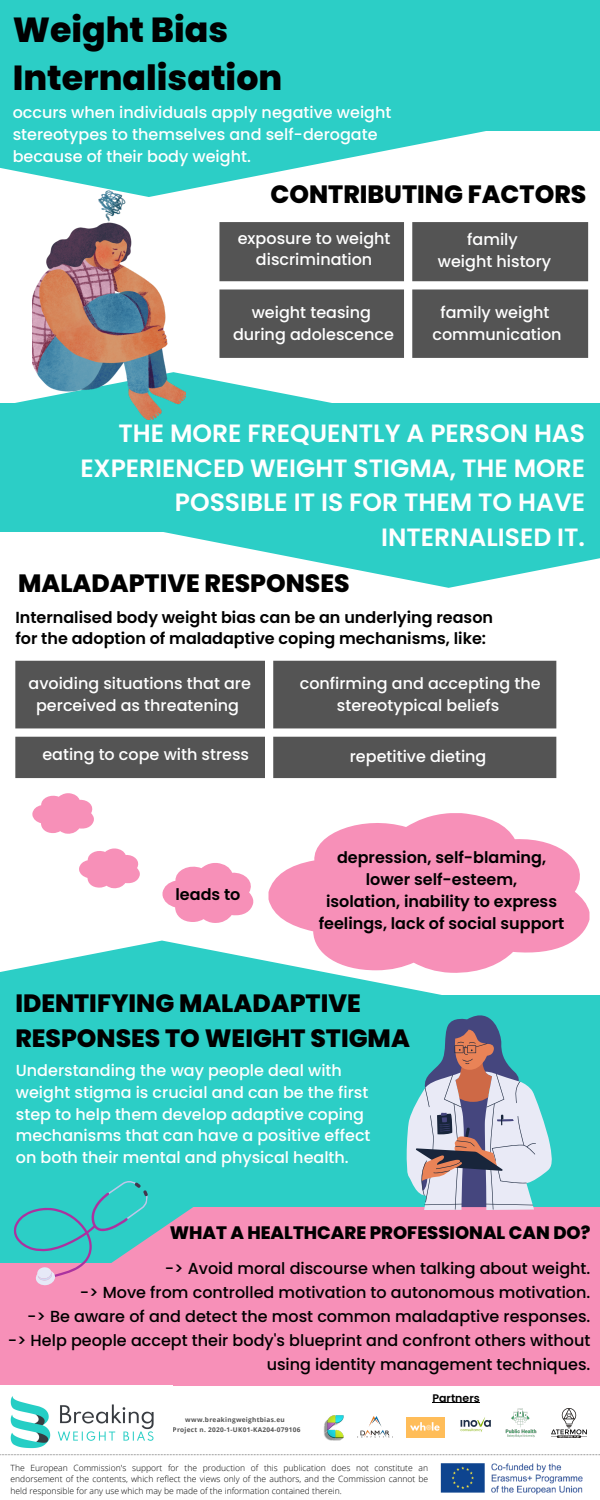
<style>
.page{position:relative;width:600px;height:1500px;background:#fff}
.page>*{position:absolute;margin:0;border:0;box-sizing:border-box;transform-origin:0 0}
.t1{font:800 34.8px/48px "Poppins";color:#000}
.t2{font:600 25px/34.5px "Poppins";color:#fff;text-align:right}
.t3{font:800 25px/34.5px "Poppins";color:#000}
.t4{font:800 18px "Poppins";color:#000}
.t5{font:500 16px/21.8px "Poppins";color:#fff;text-align:center}
.t6{font:500 16px/24px "Poppins";color:#000;text-align:right}
.t7{font:600 16px/21.8px "Poppins";color:#000;text-align:center}
.t8{font:600 11px "Poppins";color:#000}
.t9{font:300 8.6px/11.4px "Open Sans";color:#000;text-align:justify}
.t10{font:700 6.5px "Open Sans";letter-spacing:.045em;color:#545454}
</style>
<div class="page">
<div style="left:0;top:0;width:600px;height:130px;background:#2ccec6"></div>
<svg style="left:0;top:941px;width:442px;height:54px;fill:#2ccec6"></svg>
<svg style="left:164px;top:532px;width:436px;height:56px;fill:#2ccec6"></svg>
<div style="left:0;top:995px;width:600px;height:363px;background:#2ccec6"></div>
<svg style="left:0;top:130px;width:600px;height:60px;fill:#2ccec6"></svg>
<svg style="left:219px;top:222px;width:369px;height:136px;background:#636363"></svg>
<svg style="left:269px;top:813px;width:321px;height:160px;fill:#f790b8"></svg>
<svg style="left:15px;top:661px;width:541px;height:117px;background:#626262"></svg>
<svg style="left:32px;top:793px;width:62px;height:41px"></svg>
<svg style="left:79px;top:848px;width:61px;height:40px"></svg>
<svg style="left:163px;top:863px;width:90px;height:60px"></svg>
<img style="left:440px;top:1463px;width:143px;height:32px">
<img style="left:552px;top:1408px;width:35px;height:29px">
<img style="left:323px;top:1415px;width:21px;height:26px">
<img style="left:357px;top:1416px;width:36px;height:22px">
<img style="left:406px;top:1417px;width:38px;height:20px">
<img style="left:505px;top:1408px;width:32px;height:30px">
<img style="left:460px;top:1417px;width:31px;height:15px">
<svg style="left:0;top:374px;width:600px;height:156px;background:#46d4cd"></svg>
<img style="left:32px;top:190px;width:153px;height:229px">
<div style="left:103px;top:1207px;width:497px;height:57px;background:#f790b8"></div>
<svg style="left:148px;top:1207px;width:46px;height:31px"></svg>
<div style="left:0;top:1263px;width:600px;height:123px;background:#f790b8"></div>
<img style="left:1px;top:1385px;width:171px;height:64px">
<svg style="left:406px;top:1015px;width:146px;height:195px"></svg>
<svg style="left:13px;top:1181px;width:135px;height:105px"></svg>
<hr style="left:432px;top:1402px;width:48px;height:1px;background:#000">
<svg style="left:0;top:1454px;width:600px;height:1px"></svg>
<h1 class="t1" style="left:13px;top:6px;width:271px">Weight Bias<br>Internalisation</h1>
<p class="t5" style="left:13px;top:102px;width:380px;text-align:left">occurs when individuals apply negative weight stereotypes to themselves and self-derogate because of their body weight.</p>
<h2 class="t3" style="left:270px;top:177px;width:317px">CONTRIBUTING FACTORS</h2>
<p class="t5" style="left:238px;top:227px;width:154px">exposure to weight discrimination</p>
<p class="t5" style="left:438px;top:229px;width:115px">family<br>weight history</p>
<p class="t5" style="left:233px;top:302px;width:162px">weight teasing during adolescence</p>
<p class="t5" style="left:432px;top:302px;width:131px">family weight communication</p>
<h2 class="t2" style="left:80px;top:416px;width:506px">THE MORE FREQUENTLY A PERSON HAS<br>EXPERIENCED WEIGHT STIGMA, THE MORE<br>POSSIBLE IT IS FOR THEM TO HAVE<br>INTERNALISED IT.</h2>
<h2 class="t3" style="left:18px;top:566px;width:333px">MALADAPTIVE RESPONSES</h2>
<p class="t7" style="left:15px;top:606px;width:479px;text-align:left">Internalised body weight bias can be an underlying reason for the adoption of maladaptive coping mechanisms, like:</p>
<p class="t5" style="left:28px;top:673px;width:224px">avoiding situations that are perceived as threatening</p>
<p class="t5" style="left:300px;top:673px;width:242px">confirming and accepting the stereotypical beliefs</p>
<p class="t5" style="left:42px;top:744px;width:208px">eating to cope with stress</p>
<p class="t5" style="left:350px;top:746px;width:138px">repetitive dieting</p>
<p class="t7" style="left:176px;top:883px;width:66px">leads to</p>
<p class="t7" style="left:319px;top:847px;width:247px">depression, self-blaming, lower self-esteem,<br>isolation, inability to express feelings, lack of social support</p>
<h2 class="t3" style="left:15px;top:986px;width:396px">IDENTIFYING MALADAPTIVE<br>RESPONSES TO WEIGHT STIGMA</h2>
<p class="t5" style="left:16px;top:1060px;width:356px;text-align:left">Understanding the way people deal with weight stigma is crucial and can be the first step to help them develop adaptive coping mechanisms that can have a positive effect on both their mental and physical health.</p>
<p class="t4" style="left:170px;top:1220px;width:422px">WHAT A HEALTHCARE PROFESSIONAL CAN DO?</p>
<p class="t6" style="left:8px;top:1256px;width:584px">-&gt; Avoid moral discourse when talking about weight.<br>-&gt; Move from controlled motivation to autonomous motivation.<br>-&gt; Be aware of and detect the most common maladaptive responses. -&gt; Help people accept their body's blueprint and confront others without using identity management techniques.</p>
<p class="t10" style="left:185px;top:1416px;width:101px">www.breakingweightbias.eu</p>
<p class="t10" style="left:173px;top:1425px;width:129px">Project n. 2020-1-UK01-KA204-079106</p>
<p class="t8" style="left:432px;top:1390px;width:49px">Partners</p>
<p class="t9" style="left:11px;top:1462px;width:419px">The European Commission's support for the production of this publication does not constitute an endorsement of the contents, which reflect the views only of the authors, and the Commission cannot be held responsible for any use which may be made of the information contained therein.</p>
</div>
